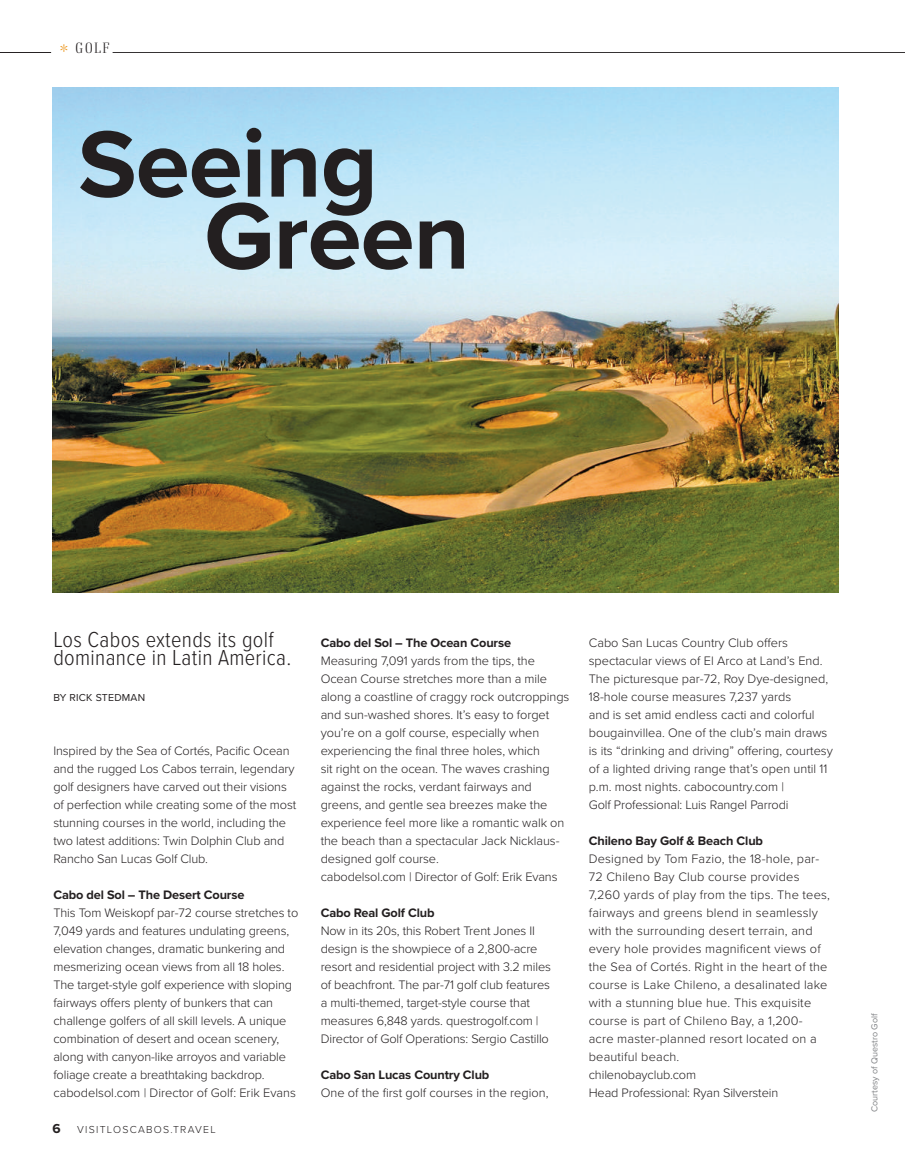
<style>
.page{position:relative;width:905px;height:1172px;background:#fff}
.page>*{position:absolute;margin:0;border:0;box-sizing:border-box;transform-origin:0 0}
.t1{font:700 97.5px/72px "Proxima Nova";letter-spacing:-.01em;color:#231f20}
.t2{font:300 22.5px/18px "Proxima Nova Cond";letter-spacing:.015em;color:#231f20}
.t3{font:700 13.5px "Proxima Nova";color:#231f20}
.t4{font:300 12.75px/18px "Proxima Nova";letter-spacing:-.005em;color:#231f20}
.t5{font:300 12.75px/18px "Proxima Nova";letter-spacing:.015em;color:#231f20}
.t6{font:700 12.75px "Proxima Nova";letter-spacing:-.01em;color:#231f20}
.t7{font:12px "Neumann";color:#231f20}
.t8{font:300 10.5px "Proxima Nova";letter-spacing:.12em;color:#231f20}
.t9{font:10.5px "Proxima Nova";letter-spacing:.02em;color:#231f20}
.t10{font:9px "Proxima Nova";color:#808285}
.s1{font-size:13.5px;color:#ec951a}
</style>
<div class="page">
<img style="left:53px;top:87px;width:785px;height:506px">
<hr style="left:113px;top:52px;width:791px;height:1px;background:#231f20">
<hr style="left:0;top:52px;width:51px;height:1px;background:#231f20">
<p class="t7" style="left:60px;top:39px;width:51px"><span class="s1">*</span> GOLF</p>
<h1 class="t1" style="left:204px;top:126px;width:267px;text-indent:-126px">Seeing<br>Green</h1>
<h2 class="t2" style="left:53px;top:629px;width:239px">Los Cabos extends its golf dominance in Latin America.</h2>
<p class="t9" style="left:53px;top:689px;width:93px">BY RICK STEDMAN</p>
<p class="t4" style="left:53px;top:741px;width:244px">Inspired by the Sea of Cortés, Pacific Ocean and the rugged Los Cabos terrain, legendary golf designers have carved out their visions of perfection while creating some of the most stunning courses in the world, including the two latest additions: Twin Dolphin Club and Rancho San Lucas Golf Club.</p>
<p class="t6" style="left:53px;top:885px;width:192px">Cabo del Sol – The Desert Course</p>
<p class="t4" style="left:53px;top:903px;width:246px">This Tom Weiskopf par-72 course stretches to 7,049 yards and features undulating greens, elevation changes, dramatic bunkering and mesmerizing ocean views from all 18 holes.<br>The target-style golf experience with sloping fairways offers plenty of bunkers that can challenge golfers of all skill levels. A unique combination of desert and ocean scenery, along with canyon-like arroyos and variable foliage create a breathtaking backdrop. cabodelsol.com | Director of Golf: Erik Evans</p>
<p class="t3" style="left:53px;top:1118px;width:10px">6</p>
<p class="t8" style="left:77px;top:1121px;width:140px">VISITLOSCABOS.TRAVEL</p>
<p class="t6" style="left:320px;top:633px;width:192px">Cabo del Sol – The Ocean Course</p>
<p class="t4" style="left:320px;top:651px;width:250px">Measuring 7,091 yards from the tips, the Ocean Course stretches more than a mile along a coastline of craggy rock outcroppings and sun-washed shores. It’s easy to forget you’re on a golf course, especially when experiencing the final three holes, which<br>sit right on the ocean. The waves crashing against the rocks, verdant fairways and greens, and gentle sea breezes make the experience feel more like a romantic walk on the beach than a spectacular Jack Nicklaus&shy;designed golf course.<br>cabodelsol.com | Director of Golf: Erik Evans</p>
<p class="t6" style="left:320px;top:903px;width:115px">Cabo Real Golf Club</p>
<p class="t4" style="left:320px;top:921px;width:232px">Now in its 20s, this Robert Trent Jones II design is the showpiece of a 2,800-acre resort and residential project with 3.2 miles of beachfront. The par-71 golf club features a multi-themed, target-style course that measures 6,848 yards. questrogolf.com | Director of Golf Operations: Sergio Castillo</p>
<p class="t6" style="left:320px;top:1065px;width:170px">Cabo San Lucas Country Club</p>
<p class="t4" style="left:320px;top:1083px;width:229px">One of the first golf courses in the region,</p>
<p class="t4" style="left:588px;top:633px;width:245px">Cabo San Lucas Country Club offers spectacular views of El Arco at Land’s End.<br>The picturesque par-72, Roy Dye-designed, 18-hole course measures 7,237 yards<br>and is set amid endless cacti and colorful bougainvillea. One of the club’s main draws is its “drinking and driving” offering, courtesy of a lighted driving range that’s open until 11 p.m. most nights. cabocountry.com |<br>Golf Professional: Luis Rangel Parrodi</p>
<p class="t6" style="left:588px;top:831px;width:176px">Chileno Bay Golf &amp; Beach Club</p>
<p class="t5" style="left:588px;top:849px;width:243px">Designed by Tom Fazio, the 18-hole, par-72 Chileno Bay Club course provides 7,260 yards of play from the tips. The tees, fairways and greens blend in seamlessly with the surrounding desert terrain, and every hole provides magnificent views of the Sea of Cortés. Right in the heart of the course is Lake Chileno, a desalinated lake with a stunning blue hue. This exquisite course is part of Chileno Bay, a 1,200- acre master-planned resort located on a beautiful beach.<br>chilenobayclub.com<br>Head Professional: Ryan Silverstein</p>
<p class="t10" style="left:867px;top:1112px;width:100px;rotate:-90deg">Courtesy of Questro Golf</p>
</div>
